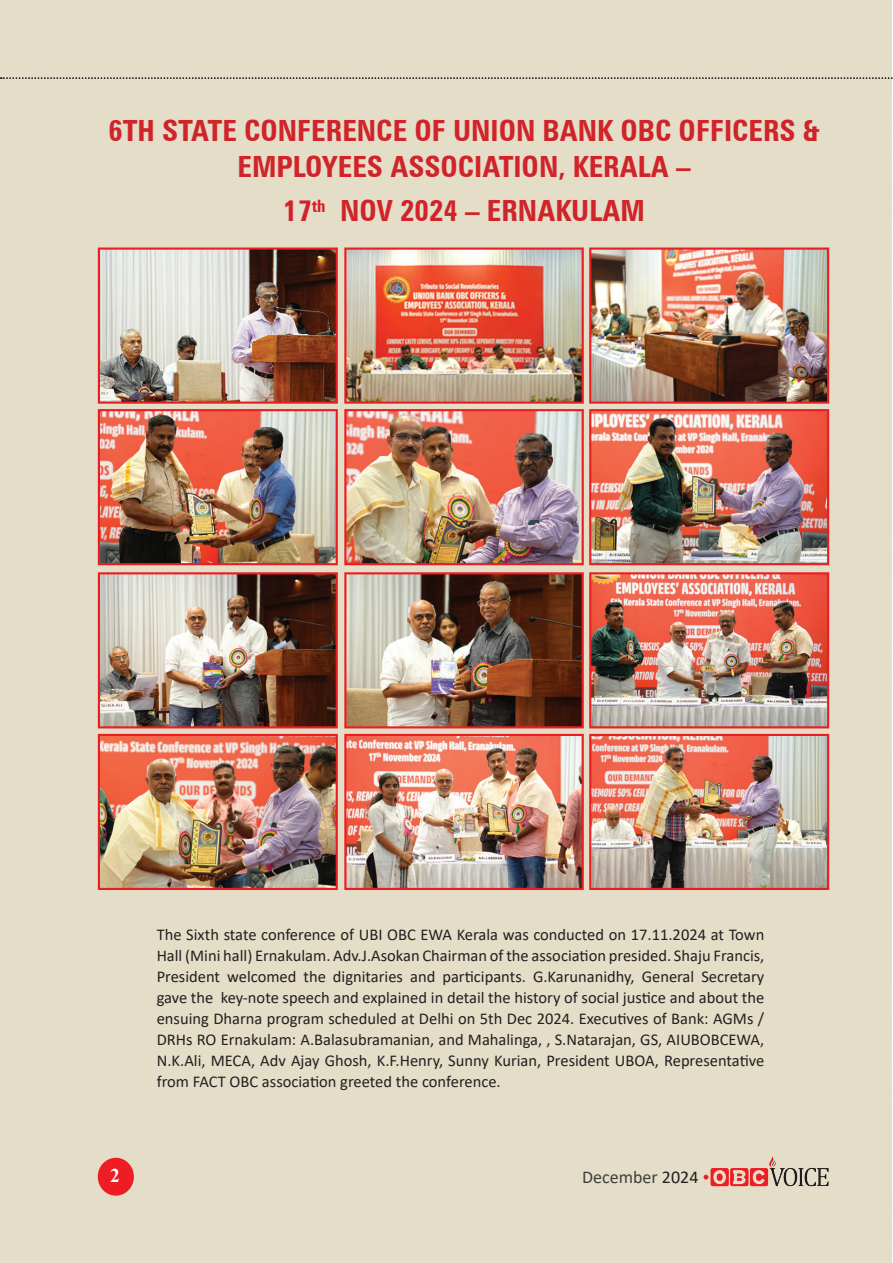
<style>
.page{position:relative;width:893px;height:1263px;background:#fff}
.page>*{position:absolute;margin:0;border:0;box-sizing:border-box;transform-origin:0 0}
.Eng_-_Running{font:700 condensed 29.25px/35.8px "Zurich BT";color:#d1232a;text-align:center}
.t1{font:700 19.5px "Times New Roman";color:#fff}
.t2{font:18px "Calibri";color:#3e3e3f}
.Eng_-_Running-2{font:16.5px/21px "Calibri";color:#231f20;text-align:justify}
.s1{color:#231f20}
</style>
<div class="page">
<img style="left:0;top:0;width:892px;height:1263px">
<img style="left:710px;top:1155px;width:119px;height:33px">
<svg style="left:703px;top:1175px;width:5px;height:4px"></svg>
<div style="left:98px;top:1158px;width:36px;height:38px;background:#ee1d23;border-radius:50%"></div>
<svg style="left:1px;top:77px;width:892px;height:2px"></svg>
<p class="Eng_-_Running" style="left:108px;top:112px;width:713px">6TH STATE CONFERENCE OF UNION BANK OBC OFFICERS &amp;<br>EMPLOYEES ASSOCIATION, KERALA –</p>
<p class="Eng_-_Running" style="left:283px;top:193px;width:363px">17<sup>th</sup> NOV 2024 – ERNAKULAM</p>
<p class="Eng_-_Running-2" style="left:157px;top:923px;width:609px">The Sixth state conference of UBI OBC EWA Kerala was conducted on 17.11.2024 at Town Hall (Mini hall) Ernakulam. Adv.J.Asokan Chairman of the association presided. Shaju Francis, President welcomed the dignitaries and participants. G.Karunanidhy, General Secretary gave the key-note speech and explained in detail the history of social justice and about the ensuing Dharna program scheduled at Delhi on 5th Dec 2024. Executives of Bank: AGMs / DRHs RO Ernakulam: A.Balasubramanian, and Mahalinga, , S.Natarajan, GS, AIUBOBCEWA, N.K.Ali, MECA, Adv Ajay Ghosh, K.F.Henry, Sunny Kurian, President UBOA, Representative from FACT OBC association greeted the conference.</p>
<p class="t1" style="left:110px;top:1161px;width:11px">2</p>
<p class="t2" style="left:582px;top:1164px;width:118px">December <span class="s1">2024</span></p>
</div>
